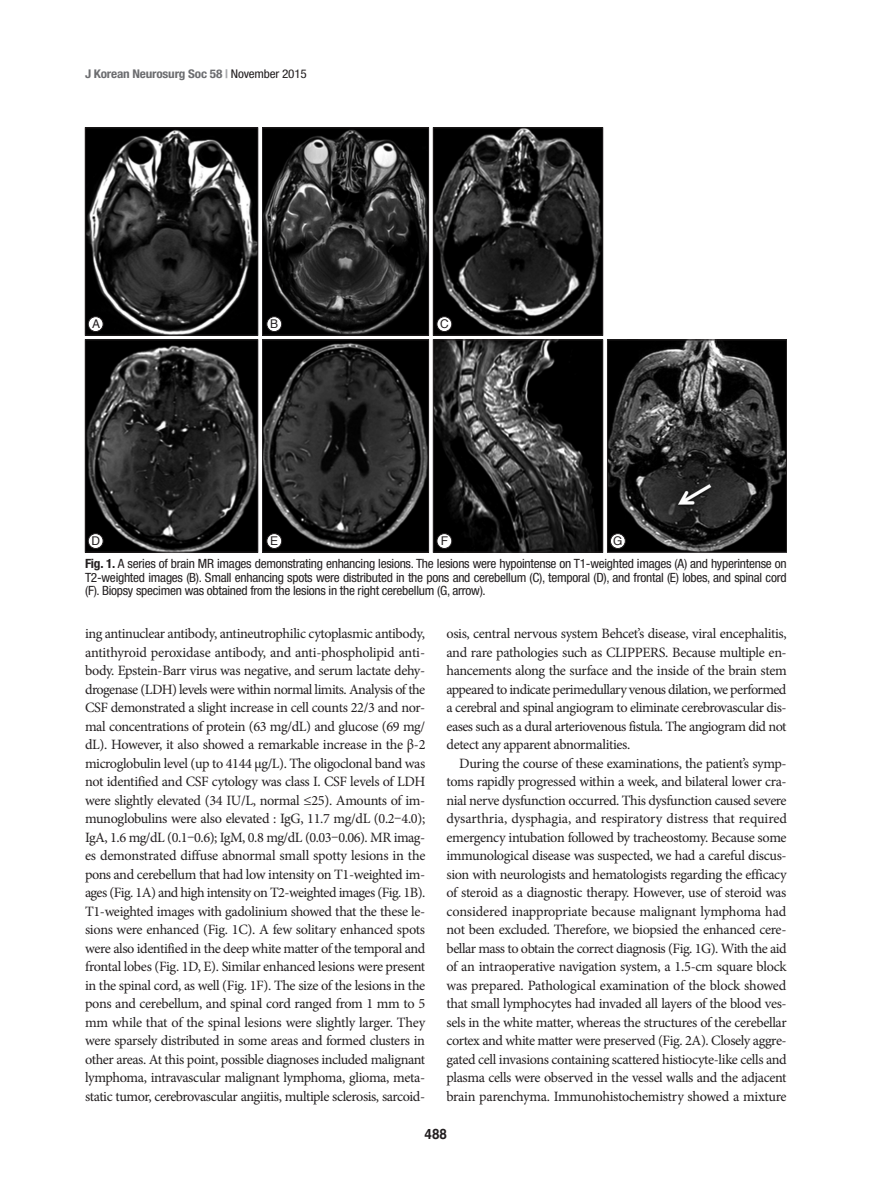
<style>
.page{position:relative;width:893px;height:1191px;background:#fff}
.page>*{position:absolute;margin:0;border:0;box-sizing:border-box;transform-origin:0 0}
.본문_JKNS{font:14.25px/18.5px "Minion Pro";letter-spacing:-.03em;color:#231f20;text-align:justify}
.t1{font:700 14.25px "Helvetica";color:#231f20;scale:.95 1}
.그림제목_JKN_s{font:condensed 12.75px/13.5px "Helvetica Neue LT Std";letter-spacing:-.02em;color:#231f20;text-align:justify;scale:1.05 1}
.t2{font:700 condensed 12px "Helvetica Neue LT Std";letter-spacing:-.015em;color:#6c6d70;scale:1.1 1}
.t3{font:12px "Helvetica";color:#231f20}
.s1{color:#a8a9ad}
.s2{font-weight:400;color:#231f20}
.s3{font-weight:700}
</style>
<div class="page">
<img style="left:87px;top:130px;width:169px;height:203px">
<div style="left:85px;top:128px;width:173px;height:207px;border:1px solid #231f20"></div>
<img style="left:264px;top:130px;width:163px;height:203px">
<div style="left:262px;top:128px;width:167px;height:207px;border:1px solid #231f20"></div>
<img style="left:435px;top:130px;width:166px;height:203px">
<div style="left:433px;top:128px;width:170px;height:207px;border:1px solid #231f20"></div>
<img style="left:87px;top:342px;width:169px;height:208px">
<div style="left:85px;top:340px;width:173px;height:212px;border:1px solid #231f20"></div>
<img style="left:264px;top:342px;width:163px;height:208px">
<div style="left:262px;top:340px;width:167px;height:212px;border:1px solid #231f20"></div>
<img style="left:435px;top:342px;width:166px;height:208px">
<div style="left:433px;top:340px;width:170px;height:212px;border:1px solid #231f20"></div>
<img style="left:609px;top:342px;width:176px;height:208px">
<div style="left:607px;top:340px;width:180px;height:212px;border:1px solid #231f20"></div>
<div style="left:88px;top:317px;width:15px;height:14px;background:#fff;border-radius:50%"></div>
<div style="left:88px;top:316px;width:15px;height:16px;border:1px solid #231f20;border-radius:50%"></div>
<div style="left:88px;top:533px;width:15px;height:15px;background:#fff;border-radius:50%"></div>
<div style="left:88px;top:533px;width:15px;height:16px;border:1px solid #231f20;border-radius:50%"></div>
<div style="left:267px;top:317px;width:15px;height:14px;background:#fff;border-radius:50%"></div>
<div style="left:267px;top:316px;width:15px;height:16px;border:1px solid #231f20;border-radius:50%"></div>
<div style="left:267px;top:533px;width:15px;height:15px;background:#fff;border-radius:50%"></div>
<div style="left:267px;top:533px;width:15px;height:16px;border:1px solid #231f20;border-radius:50%"></div>
<div style="left:437px;top:317px;width:15px;height:14px;background:#fff;border-radius:50%"></div>
<div style="left:437px;top:316px;width:15px;height:16px;border:1px solid #231f20;border-radius:50%"></div>
<div style="left:437px;top:533px;width:15px;height:15px;background:#fff;border-radius:50%"></div>
<div style="left:437px;top:533px;width:15px;height:16px;border:1px solid #231f20;border-radius:50%"></div>
<div style="left:610px;top:533px;width:15px;height:15px;background:#fff;border-radius:50%"></div>
<div style="left:610px;top:533px;width:15px;height:16px;border:1px solid #231f20;border-radius:50%"></div>
<p class="t2" style="left:85px;top:66px;width:203px">J Korean Neurosurg Soc 58 <span class="s1">|</span> <span class="s2">November 2015</span></p>
<p class="t3" style="left:92px;top:315px;width:10px">A</p>
<p class="t3" style="left:270px;top:315px;width:10px">B</p>
<p class="t3" style="left:440px;top:315px;width:10px">C</p>
<p class="t3" style="left:441px;top:532px;width:9px">F</p>
<p class="t3" style="left:613px;top:532px;width:11px">G</p>
<p class="그림제목_JKN_s" style="left:85px;top:556px;width:670px"><span class="s3">Fig. 1.</span> A series of brain MR images demonstrating enhancing lesions. The lesions were hypointense on T1-weighted images (A) and hyperintense on T2-weighted images (B). Small enhancing spots were distributed in the pons and cerebellum (C), temporal (D), and frontal (E) lobes, and spinal cord (F). Biopsy specimen was obtained from the lesions in the right cerebellum (G, arrow).</p>
<p class="t3" style="left:91px;top:532px;width:10px">D</p>
<p class="t3" style="left:270px;top:532px;width:10px">E</p>
<p class="본문_JKNS" style="left:85px;top:624px;width:342px">ing antinuclear antibody, antineutrophilic cytoplasmic antibody, antithyroid peroxidase antibody, and anti-phospholipid anti&shy;body. Epstein-Barr virus was negative, and serum lactate dehy&shy;drogenase (LDH) levels were within normal limits. Analysis of the CSF demonstrated a slight increase in cell counts 22/3 and nor&shy;mal concentrations of protein (63 mg/dL) and glucose (69 mg/ dL). However, it also showed a remarkable increase in the β-2 microglobulin level (up to 4144 μg/L). The oligoclonal band was not identified and CSF cytology was class I. CSF levels of LDH were slightly elevated (34 IU/L, normal ≤25). Amounts of im&shy;munoglobulins were also elevated : IgG, 11.7 mg/dL (0.2–4.0); IgA, 1.6 mg/dL (0.1–0.6); IgM, 0.8 mg/dL (0.03–0.06). MR imag&shy;es demonstrated diffuse abnormal small spotty lesions in the pons and cerebellum that had low intensity on T1-weighted im&shy;ages (Fig. 1A) and high intensity on T2-weighted images (Fig. 1B).<br>T1-weighted images with gadolinium showed that the these le&shy;sions were enhanced (Fig. 1C). A few solitary enhanced spots were also identified in the deep white matter of the temporal and frontal lobes (Fig. 1D, E). Similar enhanced lesions were present in the spinal cord, as well (Fig. 1F). The size of the lesions in the pons and cerebellum, and spinal cord ranged from 1 mm to 5 mm while that of the spinal lesions were slightly larger. They were sparsely distributed in some areas and formed clusters in other areas. At this point, possible diagnoses included malignant lymphoma, intravascular malignant lymphoma, glioma, meta&shy;static tumor, cerebrovascular angiitis, multiple sclerosis, sarcoid-</p>
<p class="본문_JKNS" style="left:446px;top:624px;width:342px">osis, central nervous system Behcet’s disease, viral encephalitis, and rare pathologies such as CLIPPERS. Because multiple en&shy;hancements along the surface and the inside of the brain stem appeared to indicate perimedullary venous dilation, we performed a cerebral and spinal angiogram to eliminate cerebrovascular dis&shy;eases such as a dural arteriovenous fistula. The angiogram did not detect any apparent abnormalities.</p>
<p class="본문_JKNS" style="left:446px;top:754px;width:342px;text-indent:13px">During the course of these examinations, the patient’s symp&shy;toms rapidly progressed within a week, and bilateral lower cra&shy;nial nerve dysfunction occurred. This dysfunction caused severe dysarthria, dysphagia, and respiratory distress that required emergency intubation followed by tracheostomy. Because some immunological disease was suspected, we had a careful discus&shy;sion with neurologists and hematologists regarding the efficacy of steroid as a diagnostic therapy. However, use of steroid was considered inappropriate because malignant lymphoma had not been excluded. Therefore, we biopsied the enhanced cere&shy;bellar mass to obtain the correct diagnosis (Fig. 1G). With the aid of an intraoperative navigation system, a 1.5-cm square block was prepared. Pathological examination of the block showed that small lymphocytes had invaded all layers of the blood ves&shy;sels in the white matter, whereas the structures of the cerebellar cortex and white matter were preserved (Fig. 2A). Closely aggre&shy;gated cell invasions containing scattered histiocyte-like cells and plasma cells were observed in the vessel walls and the adjacent brain parenchyma. Immunohistochemistry showed a mixture</p>
<p class="t1" style="left:425px;top:1123px;width:25px">488</p>
</div>
